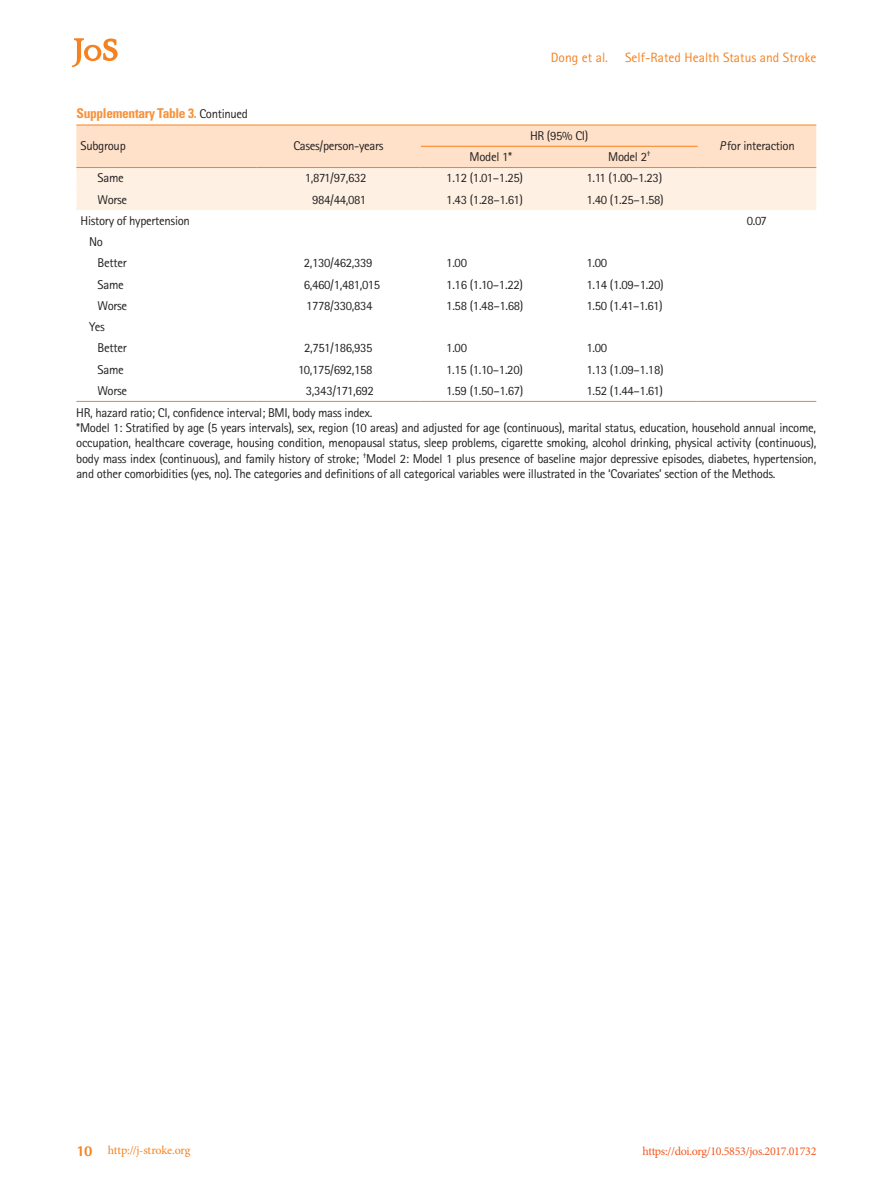
<style>
.page{position:relative;width:893px;height:1191px;background:#fff}
.page>*{position:absolute;margin:0;border:0;box-sizing:border-box;transform-origin:0 0}
.t1{font:13.5px "Rotis Sans Serif Std";color:#f58220}
.t2{font:700 condensed 13.5px "Univers LT Std";letter-spacing:-.025em;color:#f6923c}
.t3{font:12.75px/15.3px "Rotis Sans Serif Std";letter-spacing:-.025em;color:#231f20}
.t4{font:12px "Minion Pro";letter-spacing:-.025em;color:#f15921}
.t5{font:12px "Minion Pro";letter-spacing:-.015em;color:#f58220}
.s1{font-family:"Rotis Sans Serif Std";font-weight:400;font-stretch:normal;font-size:12.75px;color:#231f20}
.s2{font-style:italic}
.s3{font-family:"Rotis Semi Sans Std";font-weight:800;font-size:15px}
</style>
<div class="page">
<svg style="left:72px;top:38px;width:46px;height:29px"></svg>
<svg style="left:76px;top:126px;width:740px;height:84px"></svg>
<hr style="left:421px;top:146px;width:140px;height:1px;background:#f58220">
<hr style="left:561px;top:146px;width:137px;height:1px;background:#f58220">
<hr style="left:76px;top:125px;width:180px;height:1px;background:#f58220">
<hr style="left:256px;top:125px;width:165px;height:1px;background:#f58220">
<hr style="left:421px;top:125px;width:140px;height:1px;background:#f58220">
<hr style="left:561px;top:125px;width:137px;height:1px;background:#f58220">
<hr style="left:698px;top:125px;width:118px;height:1px;background:#f58220">
<hr style="left:76px;top:167px;width:180px;height:1px;background:#f58220">
<hr style="left:256px;top:167px;width:165px;height:1px;background:#f58220">
<hr style="left:421px;top:167px;width:140px;height:1px;background:#f58220">
<hr style="left:561px;top:167px;width:137px;height:1px;background:#f58220">
<hr style="left:698px;top:167px;width:118px;height:1px;background:#f58220">
<hr style="left:76px;top:401px;width:180px;height:1px;background:#f58220">
<hr style="left:256px;top:401px;width:165px;height:1px;background:#f58220">
<hr style="left:421px;top:401px;width:140px;height:1px;background:#f58220">
<hr style="left:561px;top:401px;width:137px;height:1px;background:#f58220">
<hr style="left:698px;top:401px;width:118px;height:1px;background:#f58220">
<p class="t2" style="left:77px;top:105px;width:173px">Supplementary Table 3. <span class="s1">Continued</span></p>
<p class="t3" style="left:81px;top:138px;width:47px">Subgroup</p>
<p class="t3" style="left:293px;top:138px;width:92px">Cases/person-years</p>
<p class="t1" style="left:551px;top:50px;width:59px">Dong et al.</p>
<p class="t1" style="left:625px;top:50px;width:193px">Self-Rated Health Status and Stroke</p>
<p class="t3" style="left:530px;top:128px;width:60px">HR (95% CI)</p>
<p class="t3" style="left:470px;top:149px;width:44px">Model 1*</p>
<p class="t3" style="left:608px;top:149px;width:44px">Model 2<sup>†</sup></p>
<p class="t3" style="left:719px;top:138px;width:77px"><span class="s2">P</span> for interaction</p>
<p class="t3" style="left:98px;top:170px;width:28px">Same</p>
<p class="t3" style="left:305px;top:170px;width:63px">1,871/97,632</p>
<p class="t3" style="left:446px;top:170px;width:78px">1.12 (1.01–1.25)</p>
<p class="t3" style="left:586px;top:170px;width:77px">1.11 (1.00–1.23)</p>
<p class="t3" style="left:98px;top:192px;width:31px">Worse</p>
<p class="t3" style="left:312px;top:192px;width:56px">984/44,081</p>
<p class="t3" style="left:446px;top:192px;width:78px">1.43 (1.28–1.61)</p>
<p class="t3" style="left:586px;top:192px;width:79px">1.40 (1.25–1.58)</p>
<p class="t3" style="left:81px;top:213px;width:111px">History of hypertension</p>
<p class="t3" style="left:747px;top:213px;width:22px">0.07</p>
<p class="t3" style="left:98px;top:231px;width:31px;line-height:21.3px;text-indent:-9px">No<br>Better</p>
<p class="t3" style="left:304px;top:255px;width:70px">2,130/462,339</p>
<p class="t3" style="left:446px;top:255px;width:22px">1.00</p>
<p class="t3" style="left:586px;top:255px;width:22px">1.00</p>
<p class="t3" style="left:98px;top:277px;width:28px">Same</p>
<p class="t3" style="left:304px;top:277px;width:78px">6,460/1,481,015</p>
<p class="t3" style="left:446px;top:277px;width:78px">1.16 (1.10–1.22)</p>
<p class="t3" style="left:586px;top:277px;width:79px">1.14 (1.09–1.20)</p>
<p class="t3" style="left:98px;top:298px;width:31px">Worse</p>
<p class="t3" style="left:306px;top:298px;width:68px">1778/330,834</p>
<p class="t3" style="left:446px;top:298px;width:79px">1.58 (1.48–1.68)</p>
<p class="t3" style="left:586px;top:298px;width:78px">1.50 (1.41–1.61)</p>
<p class="t3" style="left:98px;top:316px;width:31px;line-height:21.3px;text-indent:-9px">Yes<br>Better</p>
<p class="t3" style="left:304px;top:340px;width:70px">2,751/186,935</p>
<p class="t3" style="left:446px;top:340px;width:22px">1.00</p>
<p class="t3" style="left:586px;top:340px;width:22px">1.00</p>
<p class="t3" style="left:98px;top:362px;width:28px">Same</p>
<p class="t3" style="left:298px;top:362px;width:76px">10,175/692,158</p>
<p class="t3" style="left:446px;top:362px;width:78px">1.15 (1.10–1.20)</p>
<p class="t3" style="left:586px;top:362px;width:79px">1.13 (1.09–1.18)</p>
<p class="t3" style="left:98px;top:383px;width:31px">Worse</p>
<p class="t3" style="left:306px;top:383px;width:69px">3,343/171,692</p>
<p class="t3" style="left:446px;top:383px;width:79px">1.59 (1.50–1.67)</p>
<p class="t3" style="left:586px;top:383px;width:78px">1.52 (1.44–1.61)</p>
<p class="t3" style="left:76px;top:404px;width:742px">HR, hazard ratio; CI, confidence interval; BMI, body mass index.<br>*Model 1: Stratified by age (5 years intervals), sex, region (10 areas) and adjusted for age (continuous), marital status, education, household annual income, occupation, healthcare coverage, housing condition, menopausal status, sleep problems, cigarette smoking, alcohol drinking, physical activity (continuous), body mass index (continuous), and family history of stroke; <sup>†</sup>Model 2: Model 1 plus presence of baseline major depressive episodes, diabetes, hypertension, and other comorbidities (yes, no). The categories and definitions of all categorical variables were illustrated in the ‘Covariates’ section of the Methods.</p>
<p class="t5" style="left:77px;top:1142px;width:115px"><span class="s3">10</span> http://j-stroke.org</p>
<p class="t4" style="left:643px;top:1143px;width:175px">https://doi.org/10.5853/jos.2017.01732</p>
</div>
